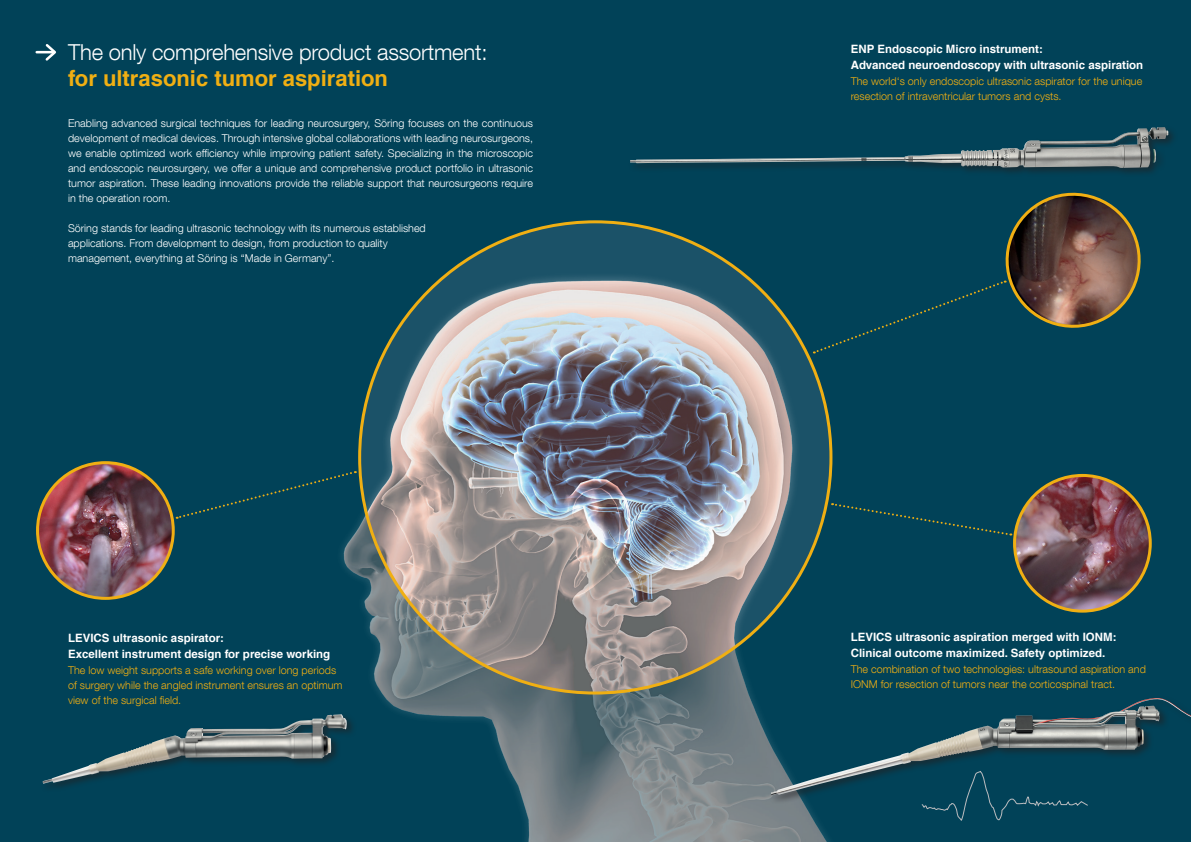
<style>
.page{position:relative;width:1191px;height:842px;background:#014258}
.page>*{position:absolute;margin:0;border:0;box-sizing:border-box;transform-origin:0 0}
.t1{font:300 22px "Helvetica Neue LT Com";letter-spacing:-.01em;color:#fff}
.t2{font:700 22px "Helvetica LT Com";color:#f0af13}
.t3{font:700 11.5px/16px "Helvetica LT Com";color:#fff}
.t4{font:300 10.8px/15px "Helvetica Neue LT Com";color:#fff;text-align:justify}
.t5{font:300 10.8px/15px "Helvetica Neue LT Com";color:#f0af13}
</style>
<div class="page">
<svg style="left:37px;top:44px;width:19px;height:17px"></svg>
<img style="left:341px;top:428px;width:492px;height:414px">
<div style="left:360px;top:222px;width:471px;height:471px;background:#1b5268;border-radius:50%"></div>
<img style="left:360px;top:257px;width:471px;height:436px">
<img style="left:38px;top:463px;width:135px;height:135px;border-radius:68px">
<div style="left:36px;top:461px;width:139px;height:139px;border:3px solid #f0af13;border-radius:50%"></div>
<svg style="left:176px;top:471px;width:180px;height:49px"></svg>
<svg style="left:814px;top:192px;width:327px;height:162px"></svg>
<svg style="left:832px;top:502px;width:179px;height:34px"></svg>
<div style="left:769px;top:696px;width:422px;height:109px;background:#231f20;opacity:.6"></div>
<img style="left:770px;top:699px;width:377px;height:96px">
<div style="left:628px;top:125px;width:550px;height:53px;background:#231f20;opacity:.6"></div>
<img style="left:630px;top:127px;width:527px;height:39px">
<svg style="left:920px;top:769px;width:169px;height:52px"></svg>
<img style="left:1014px;top:475px;width:136px;height:136px;border-radius:68px">
<div style="left:1013px;top:474px;width:138px;height:139px;border:3px solid #f0af13;border-radius:50%"></div>
<div style="left:41px;top:712px;width:316px;height:81px;background:#014258"></div>
<img style="left:42px;top:714px;width:299px;height:70px">
<h1 class="t1" style="left:68px;top:39px;width:421px">The only comprehensive product assortment:</h1>
<h1 class="t2" style="left:68px;top:65px;width:321px">for ultrasonic tumor aspiration</h1>
<p class="t4" style="left:68px;top:115px;width:466px">Enabling advanced surgical techniques for leading neurosurgery, Söring focuses on the continuous development of medical devices. Through intensive global collaborations with leading neurosurgeons, we enable optimized work efficiency while improving patient safety. Specializing in the microscopic and endoscopic neurosurgery, we offer a unique and comprehensive product portfolio in ultrasonic tumor aspiration. These leading innovations provide the reliable support that neurosurgeons require in the operation room.</p>
<p class="t4" style="left:68px;top:220px;width:359px;text-align:left">Söring stands for leading ultrasonic technology with its numerous established applications. From development to design, from production to quality management, everything at Söring is “Made in Germany”.</p>
<p class="t3" style="left:68px;top:630px;width:264px">LEVICS ultrasonic aspirator:<br>Excellent instrument design for precise working</p>
<p class="t5" style="left:68px;top:662px;width:276px">The low weight supports a safe working over long periods of surgery while the angled instrument ensures an optimum view of the surgical field.</p>
<p class="t3" style="left:850px;top:41px;width:294px">ENP Endoscopic Micro instrument:<br>Advanced neuroendoscopy with ultrasonic aspiration</p>
<p class="t5" style="left:850px;top:73px;width:293px">The world‘s only endoscopic ultrasonic aspirator for the unique resection of intraventricular tumors and cysts.</p>
<p class="t3" style="left:850px;top:629px;width:267px">LEVICS ultrasonic aspiration merged with IONM:<br>Clinical outcome maximized. Safety optimized.</p>
<p class="t5" style="left:850px;top:662px;width:297px">The combination of two technologies: ultrasound aspiration and<br>IONM for resection of tumors near the corticospinal tract.</p>
</div>
